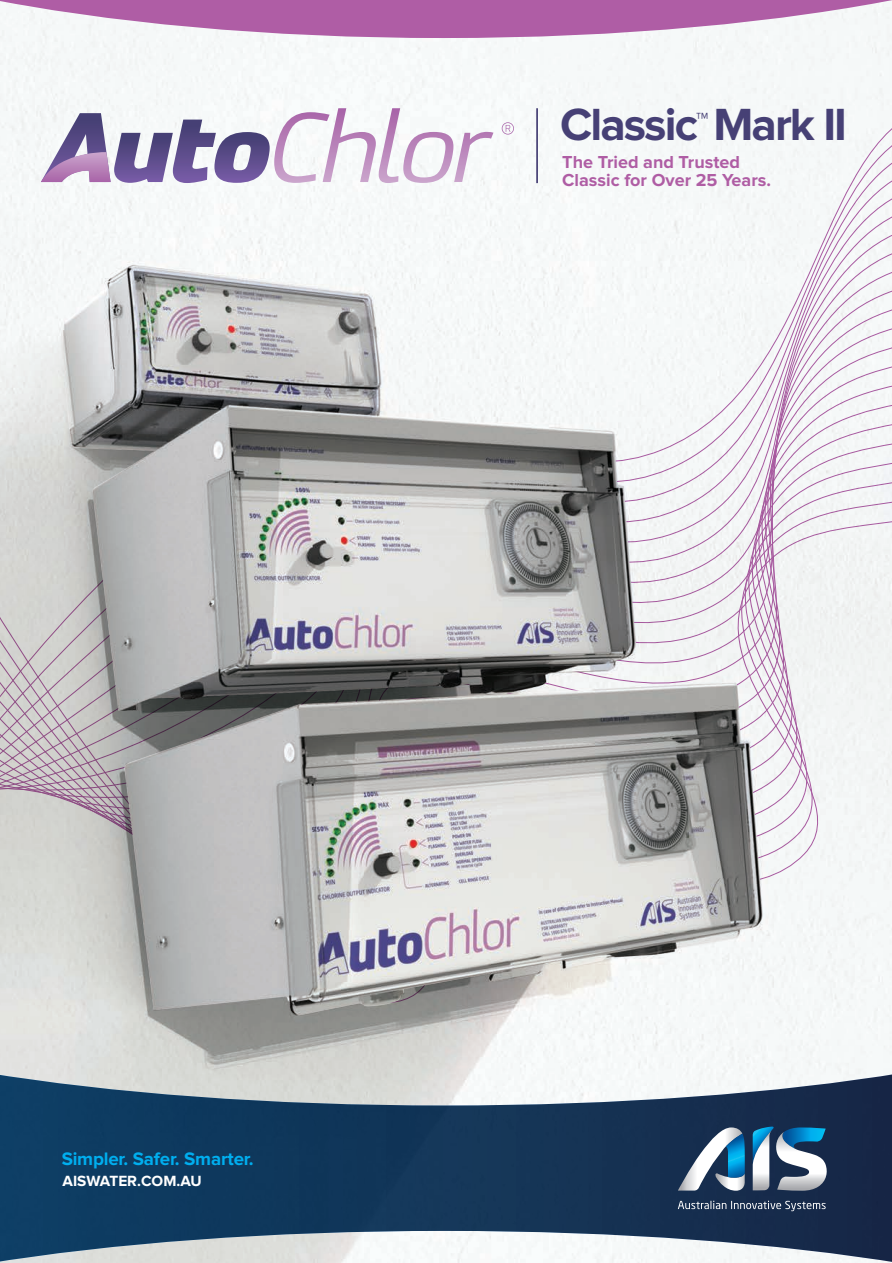
<style>
.page{position:relative;width:892px;height:1263px;background:#fff}
.page>*{position:absolute;margin:0;border:0;box-sizing:border-box;transform-origin:0 0}
.t1{font:700 46.65px "Proxima Nova";letter-spacing:-.04em;color:#464075}
.t2{font:700 18.75px "Proxima Nova";letter-spacing:-.01em;color:#00aeef}
.t3{font:700 18px "Proxima Nova";color:#af5da4}
.t4{font:700 15.3px "Proxima Nova";color:#fff}
</style>
<div class="page">
<img style="left:0;top:38px;width:891px;height:1034px">
<svg style="left:41px;top:108px;width:452px;height:75px"></svg>
<svg style="left:501px;top:122px;width:12px;height:13px"></svg>
<hr style="left:536px;top:108px;width:1px;height:75px;background:#464075">
<svg style="left:0;top:1072px;width:891px;height:191px;background:#49637d"></svg>
<svg style="left:677px;top:1127px;width:67px;height:64px"></svg>
<svg style="left:752px;top:1127px;width:75px;height:64px"></svg>
<svg style="left:677px;top:1201px;width:148px;height:10px"></svg>
<svg style="left:0;top:0;width:892px;height:38px"></svg>
<p class="t1" style="left:560px;top:103px;width:288px">Classic<sup>™</sup> Mark II</p>
<p class="t3" style="left:562px;top:154px;width:179px">The Tried and Trusted</p>
<p class="t3" style="left:562px;top:172px;width:210px">Classic for Over 25 Years.</p>
<p class="t2" style="left:62px;top:1150px;width:193px">Simpler. Safer. Smarter.</p>
<p class="t4" style="left:63px;top:1174px;width:140px">AISWATER.COM.AU</p>
</div>
